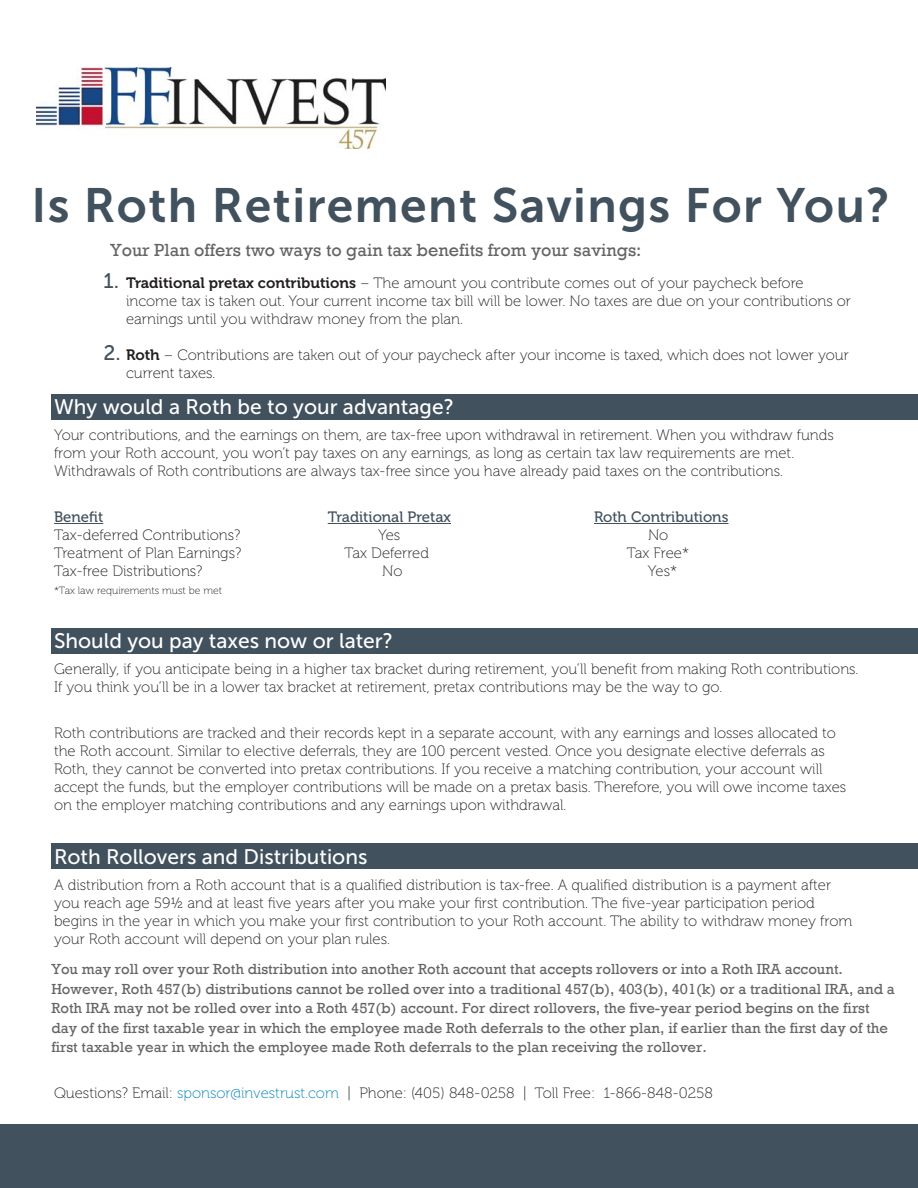
<style>
.page{position:relative;width:918px;height:1188px;background:#fff}
.page>*{position:absolute;margin:0;border:0;box-sizing:border-box;transform-origin:0 0}
.t1{font:48px "Museo Sans 700";letter-spacing:.03em;color:#41515e}
.t2{font:21px "Museo Sans 500";color:#fff}
.t3{font:18px "Rockwell";color:#636466}
.t4{font:15px/18px "Museo 100";color:#231f20}
.t5{font:15px/19.5px "Rockwell";color:#636466}
.t6{font:15px "Museo 500";color:#41515e}
.t7{font:10.5px "Museo 100";color:#231f20}
.s1{font-family:"Museo Sans 500";font-size:21px;color:#41515e}
.s2{font-family:"Museo 700"}
.s3{color:#0084b5}
</style>
<div class="page">
<div style="left:51px;top:843px;width:867px;height:26px;background:#41515e"></div>
<div style="left:51px;top:628px;width:867px;height:26px;background:#41515e"></div>
<div style="left:51px;top:394px;width:867px;height:26px;background:#41515e"></div>
<hr style="left:54px;top:523px;width:49px;height:1px;background:#41515e">
<hr style="left:328px;top:523px;width:123px;height:1px;background:#41515e">
<hr style="left:594px;top:523px;width:135px;height:1px;background:#41515e">
<div style="left:0;top:1124px;width:918px;height:64px;background:#41515e"></div>
<img style="left:36px;top:67px;width:349px;height:82px">
<h1 class="t1" style="left:32px;top:188px;width:860px">Is Roth Retirement Savings For You?</h1>
<p class="t3" style="left:110px;top:239px;width:533px">Your Plan offers two ways to gain tax benefits from your savings:</p>
<p class="t4" style="left:126px;top:275px;width:727px;text-indent:-23px"><span class="s1">1.</span> <span class="s2">Traditional pretax contributions</span> – The amount you contribute comes out of your paycheck before income tax is taken out. Your current income tax bill will be lower. No taxes are due on your contributions or earnings until you withdraw money from the plan.</p>
<p class="t4" style="left:126px;top:347px;width:724px;text-indent:-23px"><span class="s1">2.</span> <span class="s2">Roth</span> – Contributions are taken out of your paycheck after your income is taxed, which does not lower your current taxes.</p>
<h2 class="t2" style="left:54px;top:399px;width:401px">Why would a Roth be to your advantage?</h2>
<p class="t4" style="left:54px;top:426px;width:781px">Your contributions, and the earnings on them, are tax-free upon withdrawal in retirement. When you withdraw funds from your Roth account, you won’t pay taxes on any earnings, as long as certain tax law requirements are met.<br>Withdrawals of Roth contributions are always tax-free since you have already paid taxes on the contributions.</p>
<p class="t6" style="left:54px;top:508px;width:51px">Benefit</p>
<p class="t6" style="left:328px;top:508px;width:125px">Traditional Pretax</p>
<p class="t6" style="left:594px;top:508px;width:136px">Roth Contributions</p>
<p class="t4" style="left:54px;top:527px;width:188px">Tax-deferred Contributions?</p>
<p class="t4" style="left:378px;top:527px;width:24px">Yes</p>
<p class="t4" style="left:648px;top:527px;width:22px">No</p>
<p class="t4" style="left:54px;top:545px;width:189px">Treatment of Plan Earnings?</p>
<p class="t4" style="left:344px;top:545px;width:86px">Tax Deferred</p>
<p class="t4" style="left:627px;top:545px;width:64px">Tax Free*</p>
<p class="t4" style="left:54px;top:563px;width:150px">Tax-free Distributions?</p>
<p class="t4" style="left:382px;top:563px;width:22px">No</p>
<p class="t4" style="left:648px;top:563px;width:31px">Yes*</p>
<p class="t7" style="left:54px;top:586px;width:170px">*Tax law requirements must be met</p>
<h2 class="t2" style="left:54px;top:633px;width:341px">Should you pay taxes now or later?</h2>
<p class="t4" style="left:54px;top:660px;width:806px">Generally, if you anticipate being in a higher tax bracket during retirement, you’ll benefit from making Roth contributions.<br>If you think you’ll be in a lower tax bracket at retirement, pretax contributions may be the way to go.</p>
<p class="t4" style="left:54px;top:725px;width:794px">Roth contributions are tracked and their records kept in a separate account, with any earnings and losses allocated to the Roth account. Similar to elective deferrals, they are 100 percent vested. Once you designate elective deferrals as Roth, they cannot be converted into pretax contributions. If you receive a matching contribution, your account will accept the funds, but the employer contributions will be made on a pretax basis. Therefore, you will owe income taxes on the employer matching contributions and any earnings upon withdrawal.</p>
<h2 class="t2" style="left:54px;top:849px;width:315px">Roth Rollovers and Distributions</h2>
<p class="t4" style="left:54px;top:876px;width:800px">A distribution from a Roth account that is a qualified distribution is tax-free. A qualified distribution is a payment after you reach age 59½ and at least five years after you make your first contribution. The five-year participation period begins in the year in which you make your first contribution to your Roth account. The ability to withdraw money from your Roth account will depend on your plan rules.</p>
<p class="t5" style="left:51px;top:959px;width:845px">You may roll over your Roth distribution into another Roth account that accepts rollovers or into a Roth IRA account.<br>However, Roth 457(b) distributions cannot be rolled over into a traditional 457(b), 403(b), 401(k) or a traditional IRA, and a Roth IRA may not be rolled over into a Roth 457(b) account. For direct rollovers, the five-year period begins on the first day of the first taxable year in which the employee made Roth deferrals to the other plan, if earlier than the first day of the first taxable year in which the employee made Roth deferrals to the plan receiving the rollover.</p>
<p class="t4" style="left:54px;top:1085px;width:660px">Questions? Email: <span class="s3">sponsor@investrust.com</span> | Phone: (405) 848-0258 | Toll Free: 1-866-848-0258</p>
</div>
